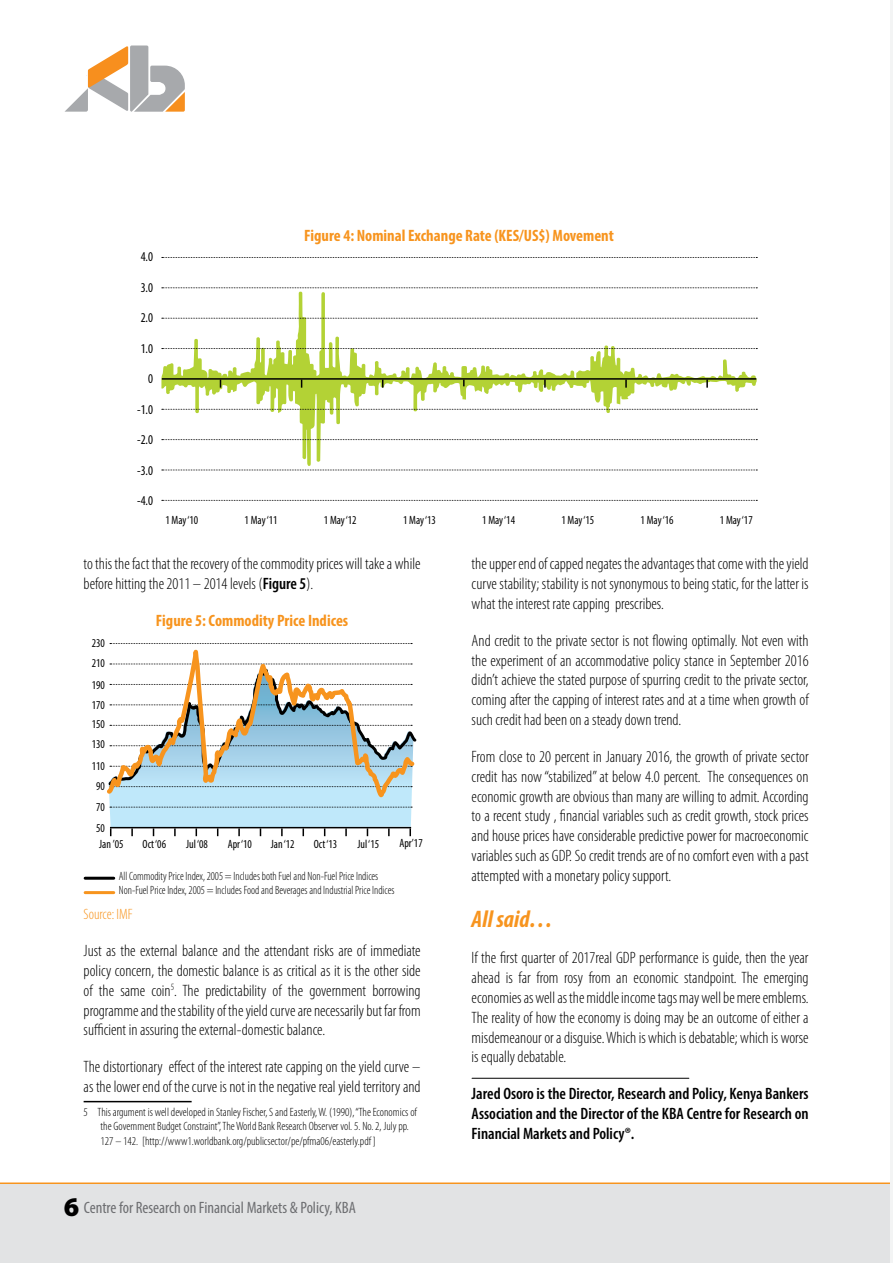
<style>
.page{position:relative;width:893px;height:1263px;background:#fff}
.page>*{position:absolute;margin:0;border:0;box-sizing:border-box;transform-origin:0 0}
.t1{font:italic 700 condensed 24px "Myriad Pro";color:#f7941e}
.t2{font:300 condensed 16.5px/19.8px "Myriad Pro";color:#000;text-align:justify}
.t3{font:600 condensed 16.5px/19.8px "Myriad Pro";color:#000;text-align:justify}
.t4{font:700 condensed 16.5px "Myriad Pro";color:#f7941e}
.t5{font:condensed 16.5px "Myriad Pro";color:#6d6e71}
.t6{font:300 condensed 15px "Myriad Pro";color:#f7941e}
.t7{font:condensed 13.5px "Myriad Pro";color:#000;scale:.95 1}
.t8{font:300 condensed 12px/14.4px "Myriad Pro";color:#000}
.t9{font:300 condensed 12px/14.4px "Myriad Pro";color:#000;scale:.95 1}
.t10{font:condensed 12px/20.9px "Myriad Pro";color:#000;text-align:justify;scale:.95 1}
.s1{font-weight:600}
.s2{font-weight:900;font-stretch:normal;font-size:27px;color:#000}
</style>
<div class="page">
<div style="left:0;top:1184px;width:893px;height:79px;background:#e2e3e4"></div>
<hr style="left:0;top:1182px;width:893px;height:2px;background:#f7941e">
<svg style="left:65px;top:46px;width:120px;height:66px"></svg>
<hr style="left:891px;top:0;width:2px;height:1263px;background:#f3f4f4">
<svg style="left:109px;top:800px;width:304px;height:36px"></svg>
<svg style="left:107px;top:499px;width:310px;height:301px"></svg>
<hr style="left:85px;top:877px;width:29px;height:3px;background:#000">
<hr style="left:85px;top:891px;width:29px;height:3px;background:#f7941e">
<hr style="left:84px;top:1101px;width:108px;height:1px;background:#000">
<svg style="left:161px;top:292px;width:596px;height:174px"></svg>
<svg style="left:162px;top:257px;width:595px;height:1px"></svg>
<svg style="left:162px;top:287px;width:595px;height:1px"></svg>
<svg style="left:162px;top:318px;width:595px;height:1px"></svg>
<hr style="left:162px;top:378px;width:594px;height:2px;background:#000">
<svg style="left:162px;top:439px;width:595px;height:1px"></svg>
<svg style="left:162px;top:500px;width:595px;height:1px"></svg>
<svg style="left:162px;top:348px;width:595px;height:1px"></svg>
<svg style="left:162px;top:409px;width:595px;height:1px"></svg>
<svg style="left:162px;top:470px;width:595px;height:1px"></svg>
<svg style="left:463px;top:379px;width:2px;height:7px"></svg>
<svg style="left:544px;top:379px;width:2px;height:9px"></svg>
<svg style="left:625px;top:379px;width:2px;height:9px"></svg>
<svg style="left:706px;top:379px;width:2px;height:9px"></svg>
<hr style="left:472px;top:1078px;width:217px;height:1px;background:#000">
<p class="t7" style="left:141px;top:249px;width:15px">4.0</p>
<p class="t7" style="left:141px;top:279px;width:15px">3.0</p>
<p class="t7" style="left:141px;top:310px;width:15px">2.0</p>
<p class="t7" style="left:141px;top:340px;width:15px">1.0</p>
<p class="t7" style="left:148px;top:371px;width:7px">0</p>
<p class="t7" style="left:137px;top:401px;width:18px">-1.0</p>
<p class="t7" style="left:137px;top:431px;width:18px">-2.0</p>
<p class="t7" style="left:137px;top:462px;width:18px">-3.0</p>
<p class="t7" style="left:137px;top:492px;width:18px">-4.0</p>
<p class="t10" style="left:165px;top:509px;width:36px">1 May ‘10</p>
<p class="t4" style="left:304px;top:226px;width:311px">Figure 4: Nominal Exchange Rate (KES/US$) Movement</p>
<p class="t10" style="left:245px;top:509px;width:36px">1 May ‘11</p>
<p class="t10" style="left:324px;top:509px;width:36px">1 May ‘12</p>
<p class="t10" style="left:403px;top:509px;width:36px">1 May ‘13</p>
<p class="t10" style="left:482px;top:509px;width:36px">1 May ‘14</p>
<p class="t10" style="left:561px;top:509px;width:36px">1 May ‘15</p>
<p class="t10" style="left:641px;top:509px;width:36px">1 May ‘16</p>
<p class="t10" style="left:720px;top:509px;width:36px">1 May ‘17</p>
<p class="t2" style="left:84px;top:554px;width:338px">to this the fact that the recovery of the commodity prices will take a while before hitting the 2011 – 2014 levels (<span class="s1">Figure 5</span>).</p>
<p class="t4" style="left:156px;top:610px;width:194px">Figure 5: Commodity Price Indices</p>
<p class="t10" style="left:92px;top:632px;width:15px">230</p>
<p class="t10" style="left:92px;top:652px;width:15px">210</p>
<p class="t10" style="left:92px;top:674px;width:15px">190</p>
<p class="t10" style="left:92px;top:694px;width:15px">170</p>
<p class="t10" style="left:92px;top:714px;width:15px">150</p>
<p class="t10" style="left:92px;top:734px;width:15px">130</p>
<p class="t10" style="left:92px;top:756px;width:15px">110</p>
<p class="t10" style="left:96px;top:776px;width:11px">90<br>70<br>50</p>
<p class="t10" style="left:99px;top:833px;width:27px">Jan ’05</p>
<p class="t10" style="left:142px;top:833px;width:26px">Oct ‘06</p>
<p class="t10" style="left:186px;top:833px;width:24px">Jul ‘08</p>
<p class="t10" style="left:228px;top:833px;width:27px">Apr ‘10</p>
<p class="t10" style="left:271px;top:833px;width:26px">Jan ‘12</p>
<p class="t10" style="left:314px;top:833px;width:26px">Oct ‘13</p>
<p class="t10" style="left:357px;top:833px;width:24px">Jul ‘15</p>
<p class="t10" style="left:399px;top:833px;width:26px">Apr’17</p>
<p class="t9" style="left:119px;top:869px;width:292px">All Commodity Price Index, 2005 = Includes both Fuel and Non-Fuel Price Indices<br>Non-Fuel Price Index, 2005 = Includes Food and Beverages and Industrial Price Indices</p>
<p class="t6" style="left:84px;top:906px;width:50px">Source: IMF</p>
<p class="t2" style="left:84px;top:941px;width:338px">Just as the external balance and the attendant risks are of immediate policy concern, the domestic balance is as critical as it is the other side of the same coin<sup>5</sup>. The predictability of the government borrowing programme and the stability of the yield curve are necessarily but far from sufficient in assuring the external-domestic balance.</p>
<p class="t2" style="left:84px;top:1057px;width:339px">The distortionary effect of the interest rate capping on the yield curve – as the lower end of the curve is not in the negative real yield territory and</p>
<p class="t8" style="left:101px;top:1105px;width:318px;text-indent:-17px">5 This argument is well developed in Stanley Fischer, S and Easterly, W. (1990),“The Economicsof the Government Budget Constraint”, The World Bank Research Observer vol. 5. No. 2, July pp.<br>127 – 142. [http://www1.worldbank.org/publicsector/pe/pfma06/easterly.pdf]</p>
<p class="t5" style="left:64px;top:1198px;width:294px"><span class="s2">6</span> Centre for Research on Financial Markets &amp; Policy, KBA</p>
<p class="t2" style="left:472px;top:554px;width:339px">the upper end of capped negates the advantages that come with the yield curve stability; stability is not synonymous to being static, for the latter is what the interest rate capping prescribes.</p>
<p class="t2" style="left:472px;top:631px;width:338px">And credit to the private sector is not flowing optimally. Not even with the experiment of an accommodative policy stance in September 2016 didn’t achieve the stated purpose of spurring credit to the private sector, coming after the capping of interest rates and at a time when growth of such credit had been on a steady down trend.</p>
<p class="t2" style="left:472px;top:747px;width:339px">From close to 20 percent in January 2016, the growth of private sector credit has now “stabilized” at below 4.0 percent. The consequences on economic growth are obvious than many are willing to admit. According to a recent study , financial variables such as credit growth, stock prices and house prices have considerable predictive power for macroeconomic variables such as GDP. So credit trends are of no comfort even with a past attempted with a monetary policy support.</p>
<h1 class="t1" style="left:472px;top:903px;width:83px">All said…</h1>
<p class="t2" style="left:472px;top:948px;width:339px">If the first quarter of 2017real GDP performance is guide, then the year ahead is far from rosy from an economic standpoint. The emerging economies as well as the middle income tags may well be mere emblems.<br>The reality of how the economy is doing may be an outcome of either a misdemeanour or a disguise. Which is which is debatable; which is worse is equally debatable.</p>
<p class="t3" style="left:472px;top:1084px;width:339px">Jared Osoro is the Director, Research and Policy, Kenya Bankers Association and the Director of the KBA Centre for Research on Financial Markets and Policy®.</p>
</div>
